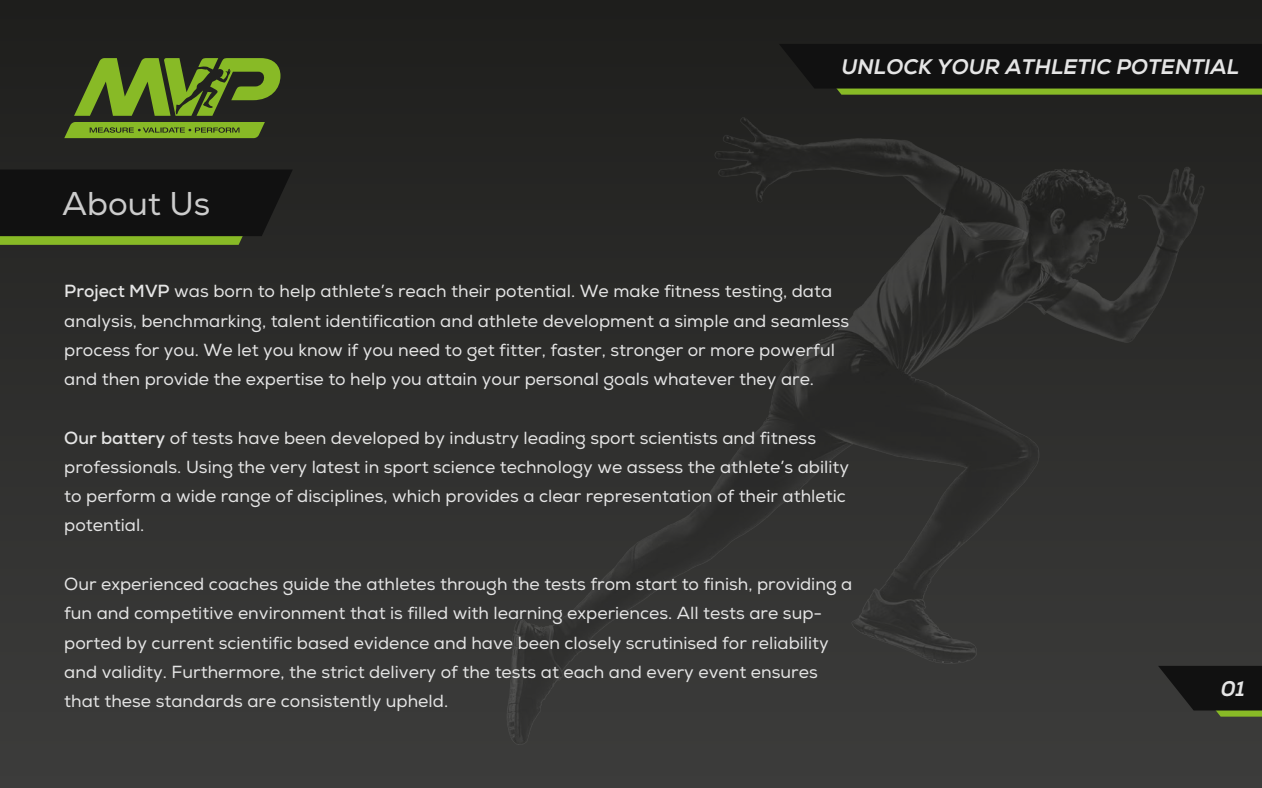
<style>
.page{position:relative;width:1262px;height:788px;background:#fff}
.page>*{position:absolute;margin:0;border:0;box-sizing:border-box;transform-origin:0 0}
.t1{font:32.9px "Nexa";color:#ccc}
.t2{font:italic 800 21.09px "Nexa";color:#e5e5e5}
.t3{font:17.5px/29.2px "Nexa";color:#e5e5e5}
.s1{font-weight:700}
</style>
<div class="page">
<div style="left:0;top:0;width:1261px;height:788px;background:linear-gradient(to bottom,#1e1e1c,#3d3d3c)"></div>
<img style="left:447px;top:29px;width:789px;height:758px">
<svg style="left:64px;top:122px;width:201px;height:16px;background:#79a425"></svg>
<svg style="left:74px;top:58px;width:206px;height:58px;background:#597423"></svg>
<svg style="left:0;top:169px;width:293px;height:76px;background:#1d2214"></svg>
<svg style="left:779px;top:44px;width:482px;height:51px;background:#1e2313"></svg>
<svg style="left:1158px;top:665px;width:103px;height:51px;background:#1f211a"></svg>
<h1 class="t1" style="left:62px;top:184px;width:149px">About Us</h1>
<p class="t2" style="left:841px;top:54px;width:399px">UNLOCK YOUR ATHLETIC POTENTIAL</p>
<p class="t3" style="left:64px;top:277px;width:786px"><span class="s1">Project MVP</span> was born to help athlete’s reach their potential. We make fitness testing, data analysis, benchmarking, talent identification and athlete development a simple and seamless process for you. We let you know if you need to get fitter, faster, stronger or more powerful and then provide the expertise to help you attain your personal goals whatever they are.</p>
<p class="t3" style="left:64px;top:423px;width:786px"><span class="s1">Our battery</span> of tests have been developed by industry leading sport scientists and fitness professionals. Using the very latest in sport science technology we assess the athlete’s ability to perform a wide range of disciplines, which provides a clear representation of their athletic potential.</p>
<p class="t3" style="left:64px;top:569px;width:789px">Our experienced coaches guide the athletes through the tests from start to finish, providing a fun and competitive environment that is filled with learning experiences. All tests are sup&shy;ported by current scientific based evidence and have been closely scrutinised for reliability and validity. Furthermore, the strict delivery of the tests at each and every event ensures that these standards are consistently upheld.</p>
<p class="t2" style="left:1220px;top:675px;width:26px">01</p>
</div>
